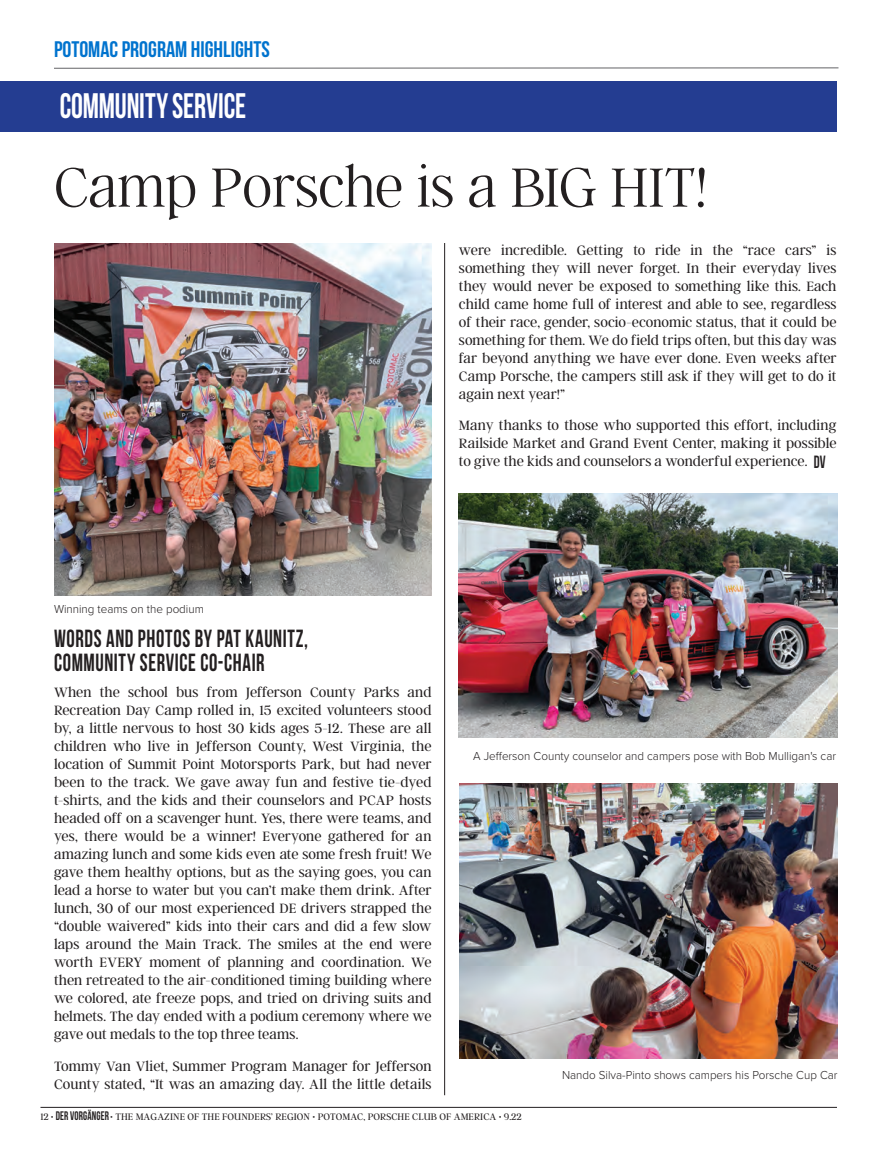
<style>
.page{position:relative;width:891px;height:1161px;background:#fff}
.page>*{position:absolute;margin:0;border:0;box-sizing:border-box;transform-origin:0 0}
.t1{font:100 61.5px "Argent CF";color:#231f20}
.Basic_Copy{font:35.4px "Bebas Neue";letter-spacing:-.005em;color:#fff;scale:.85 1}
.t2{font:24.75px/24px "Bebas Neue";letter-spacing:.03em;color:#231f20;scale:.85 1}
.t3{font:22.5px "Bebas Neue";color:#0073ce}
.t4{font:300 15px/18px "Argent CF";color:#231f20;text-align:justify}
.t5{font:300 12px "Proxima Nova";color:#231f20}
.t6{font:300 10.5px "Argent CF";letter-spacing:.01em;color:#231f20}
.s1{font-family:"Bebas Neue";font-weight:400;font-size:17.7px}
.s2{font-family:"Bebas Neue";font-weight:400;font-size:12.45px}
</style>
<div class="page">
<hr style="left:40px;top:1107px;width:797px;height:1px;background:#231f20">
<hr style="left:54px;top:68px;width:785px;height:1px;background:#636366">
<div style="left:0;top:81px;width:837px;height:51px;background:#243d91"></div>
<img style="left:54px;top:243px;width:378px;height:353px">
<hr style="left:444px;top:243px;width:1px;height:852px;background:#231f20">
<img style="left:459px;top:493px;width:379px;height:245px">
<img style="left:459px;top:783px;width:378px;height:276px">
<p class="t3" style="left:54px;top:37px;width:217px">POTOMAC PROGRAM HIGHLIGHTS</p>
<p class="Basic_Copy" style="left:60px;top:86px;width:221px">COMMUNITY SERVICE</p>
<p class="t1" style="left:54px;top:156px;width:655px">Camp Porsche is a BIG HIT!</p>
<p class="t5" style="left:54px;top:600px;width:151px">Winning teams on the podium</p>
<p class="t2" style="left:54px;top:626px;width:300px">WORDS AND PHOTOS BY PAT KAUNITZ,<br>COMMUNITY SERVICE CO-CHAIR</p>
<p class="t4" style="left:459px;top:242px;width:379px">were incredible. Getting to ride in the “race cars” is something they will never forget. In their everyday lives they would never be exposed to something like this. Each child came home full of interest and able to see, regardless of their race, gender, socio-economic status, that it could be something for them. We do field trips often, but this day was far beyond anything we have ever done. Even weeks after Camp Porsche, the campers still ask if they will get to do it again next year!”</p>
<p class="t4" style="left:459px;top:417px;width:379px">Many thanks to those who supported this effort, including Railside Market and Grand Event Center, making it possible to give the kids and counselors a wonderful experience. <span class="s1">DV</span></p>
<p class="t4" style="left:54px;top:684px;width:379px">When the school bus from Jefferson County Parks and Recreation Day Camp rolled in, 15 excited volunteers stood by, a little nervous to host 30 kids ages 5-12. These are all children who live in Jefferson County, West Virginia, the location of Summit Point Motorsports Park, but had never been to the track. We gave away fun and festive tie-dyed t-shirts, and the kids and their counselors and PCAP hosts headed off on a scavenger hunt. Yes, there were teams, and yes, there would be a winner! Everyone gathered for an amazing lunch and some kids even ate some fresh fruit! We gave them healthy options, but as the saying goes, you can lead a horse to water but you can’t make them drink. After lunch, 30 of our most experienced DE drivers strapped the “double waivered” kids into their cars and did a few slow laps around the Main Track. The smiles at the end were worth EVERY moment of planning and coordination. We then retreated to the air-conditioned timing building where we colored, ate freeze pops, and tried on driving suits and helmets. The day ended with a podium ceremony where we gave out medals to the top three teams.</p>
<p class="t4" style="left:54px;top:1057px;width:379px">Tommy Van Vliet, Summer Program Manager for Jefferson<br>County stated, “It was an amazing day. All the little details</p>
<p class="t5" style="left:562px;top:1067px;width:277px">Nando Silva-Pinto shows campers his Porsche Cup Car</p>
<p class="t5" style="left:473px;top:747px;width:364px">A Jefferson County counselor and campers pose with Bob Mulligan's car</p>
<p class="t6" style="left:40px;top:1112px;width:483px">12 • <span class="s2">DER VORGÄNGER</span> • THE MAGAZINE OF THE FOUNDERS’ REGION • POTOMAC, PORSCHE CLUB OF AMERICA • 9.22</p>
</div>
